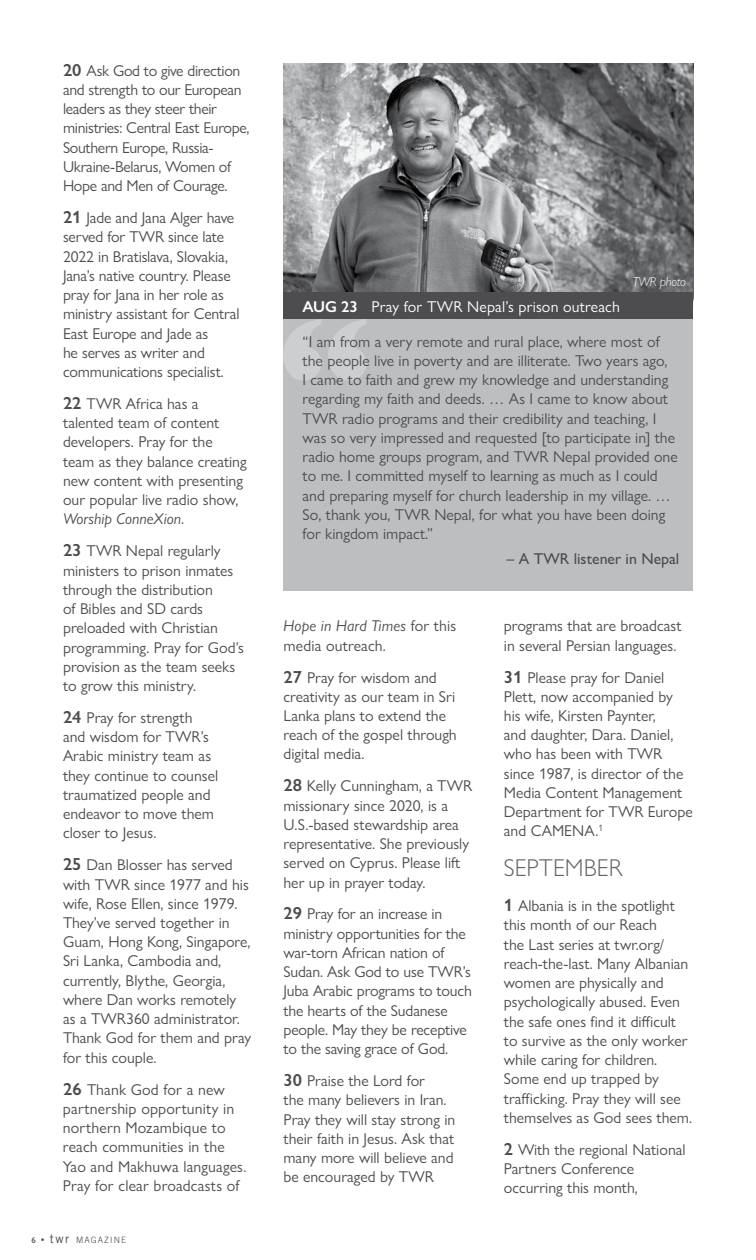
<style>
.page{position:relative;width:756px;height:1260px;background:#fff}
.page>*{position:absolute;margin:0;border:0;box-sizing:border-box;transform-origin:0 0}
.t1{font:300 24.5px "Gill Sans Nova";color:#636466}
.t2{font:15.75px/19.2px "Gill Sans Nova";color:#4d4d4f}
.t3{font:15.75px/19.2px "Gill Sans Nova";letter-spacing:-.02em;color:#4d4d4f}
.t4{font:500 15.75px "Gill Sans Nova";color:#4d4d4f}
.t5{font:italic 300 13.12px "Gill Sans Nova";letter-spacing:-.02em;color:#fff}
.t6{font:300 8.75px "Trade Gothic LT Std";letter-spacing:.125em;color:#4d4d4f}
.s1{font-weight:600;font-size:17.5px}
.s2{font-style:italic}
.s3{font-family:"Humanist 521 BT";font-weight:400}
.s4{font-weight:400;font-size:12.25px}
.s5{font-weight:600;color:#fff}
.s6{color:#fff}
</style>
<div class="page">
<div style="left:284px;top:307px;width:409px;height:284px;background:#bcbec0"></div>
<svg style="left:283px;top:319px;width:83px;height:62px"></svg>
<img style="left:284px;top:63px;width:409px;height:230px">
<div style="left:284px;top:293px;width:409px;height:26px;background:#4d4d4f"></div>
<p class="t3" style="left:63px;top:61px;width:188px"><span class="s1">20</span> Ask God to give direction and strength to our European leaders as they steer their ministries: Central East Europe,<br>Southern Europe, Russia-<br>Ukraine-Belarus, Women of<br>Hope and Men of Courage.</p>
<p class="t2" style="left:63px;top:208px;width:178px"><span class="s1">21</span> Jade and Jana Alger have served for TWR since late<br>2022 in Bratislava, Slovakia,<br>Jana’s native country. Please pray for Jana in her role as ministry assistant for Central<br>East Europe and Jade as<br>he serves as writer and communications specialist.</p>
<p class="t2" style="left:63px;top:394px;width:185px"><span class="s1">22</span> TWR Africa has a talented team of content developers. Pray for the team as they balance creating new content with presenting our popular live radio show,<br><span class="s2">Worship ConneXion</span>.</p>
<p class="t2" style="left:63px;top:541px;width:182px"><span class="s1">23</span> TWR Nepal regularly ministers to prison inmates through the distribution<br>of Bibles and SD cards preloaded with Christian programming. Pray for God’s provision as the team seeks to grow this ministry.</p>
<p class="t2" style="left:63px;top:708px;width:157px"><span class="s1">24</span> Pray for strength and wisdom for TWR’s<br>Arabic ministry team as they continue to counsel traumatized people and endeavor to move them closer to Jesus.</p>
<p class="t2" style="left:63px;top:855px;width:190px"><span class="s1">25</span> Dan Blosser has served with TWR since 1977 and his wife, Rose Ellen, since 1979.<br>They’ve served together in<br>Guam, Hong Kong, Singapore,<br>Sri Lanka, Cambodia and, currently, Blythe, Georgia, where Dan works remotely as a TWR360 administrator.<br>Thank God for them and pray for this couple.</p>
<p class="t2" style="left:63px;top:1079px;width:185px"><span class="s1">26</span> Thank God for a new partnership opportunity in northern Mozambique to reach communities in the<br>Yao and Makhuwa languages.<br>Pray for clear broadcasts of</p>
<p class="t6" style="left:32px;top:1234px;width:96px"><span class="s3">6 •</span> <span class="s4">twr</span> MAGAZINE</p>
<p class="t5" style="left:633px;top:273px;width:55px">TWR photo</p>
<p class="t2" style="left:303px;top:289px;width:359px;line-height:34.5px"><span class="s5">AUG 23</span> <span class="s6">Pray for TWR Nepal’s prison outreach<br></span>“I am from a very remote and rural place, where most of</p>
<p class="t2" style="left:303px;top:351px;width:377px">the people live in poverty and are illiterate. Two years ago,<br>I came to faith and grew my knowledge and understanding regarding my faith and deeds. … As I came to know about TWR radio programs and their credibility and teaching, I was so very impressed and requested [to participate in] the radio home groups program, and TWR Nepal provided one to me. I committed myself to learning as much as I could and preparing myself for church leadership in my village. … So, thank you, TWR Nepal, for what you have been doing for kingdom impact.”</p>
<p class="t4" style="left:507px;top:549px;width:174px">– A TWR listener in Nepal</p>
<p class="t2" style="left:283px;top:616px;width:174px"><span class="s2">Hope in Hard Times</span> for this media outreach.</p>
<p class="t2" style="left:284px;top:667px;width:175px"><span class="s1">27</span> Pray for wisdom and creativity as our team in Sri<br>Lanka plans to extend the reach of the gospel through digital media.</p>
<p class="t2" style="left:283px;top:776px;width:190px"><span class="s1">28</span> Kelly Cunningham, a TWR missionary since 2020, is a<br>U.S.-based stewardship area representative. She previously served on Cyprus. Please lift her up in prayer today.</p>
<p class="t2" style="left:284px;top:904px;width:190px"><span class="s1">29</span> Pray for an increase in ministry opportunities for the war-torn African nation of<br>Sudan. Ask God to use TWR’s<br>Juba Arabic programs to touch the hearts of the Sudanese people. May they be receptive to the saving grace of God.</p>
<p class="t2" style="left:284px;top:1071px;width:173px"><span class="s1">30</span> Praise the Lord for<br>the many believers in Iran.<br>Pray they will stay strong in their faith in Jesus. Ask that many more will believe and be encouraged by TWR</p>
<p class="t2" style="left:504px;top:616px;width:179px">programs that are broadcast in several Persian languages.</p>
<p class="t2" style="left:504px;top:667px;width:190px"><span class="s1">31</span> Please pray for Daniel<br>Plett, now accompanied by his wife, Kirsten Paynter,<br>and daughter, Dara. Daniel, who has been with TWR since 1987, is director of the<br>Media Content Management<br>Department for TWR Europe and CAMENA.<sup>1</sup></p>
<h1 class="t1" style="left:504px;top:853px;width:120px">SEPTEMBER</h1>
<p class="t2" style="left:504px;top:896px;width:190px"><span class="s1">1</span> Albania is in the spotlight this month of our Reach<br>the Last series at twr.org/ reach-the-last. Many Albanian women are physically and psychologically abused. Even the safe ones find it difficult to survive as the only worker while caring for children.<br>Some end up trapped by trafficking. Pray they will see themselves as God sees them.</p>
<p class="t2" style="left:504px;top:1140px;width:183px"><span class="s1">2</span> With the regional National<br>Partners Conference occurring this month,</p>
</div>
